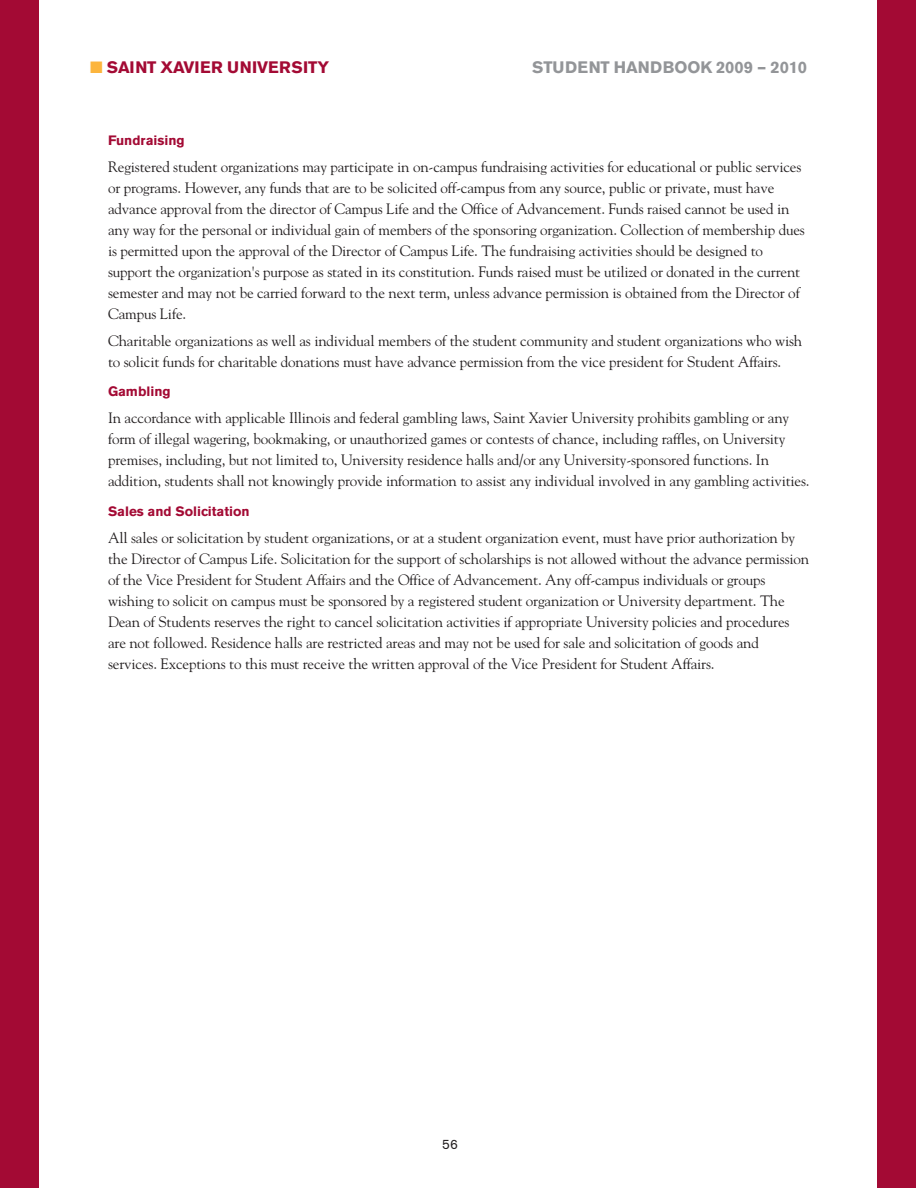
<style>
.page{position:relative;width:918px;height:1188px;background:#fff}
.page>*{position:absolute;margin:0;border:0;box-sizing:border-box;transform-origin:0 0}
.t1{font:700 16.5px "Akzidenz Grotesk BE";letter-spacing:-.01em;color:#939598}
.t2{font:700 16.5px "Akzidenz Grotesk BE";letter-spacing:-.01em;color:#a30a34}
.t3{font:15px/21px "Goudy";letter-spacing:-.01em;color:#231f20}
.t4{font:700 13.5px "Akzidenz Grotesk BE";color:#a30a34}
.t5{font:13.5px "Akzidenz Grotesk BE";color:#231f20}
.s1{color:#fcb53d}
</style>
<div class="page">
<div style="left:0;top:0;width:39px;height:1188px;background:#a30a34"></div>
<div style="left:878px;top:0;width:38px;height:1188px;background:#a30a34"></div>
<p class="t2" style="left:90px;top:62px;width:240px"><span class="s1">■</span> SAINT XAVIER UNIVERSITY</p>
<p class="t1" style="left:532px;top:62px;width:276px">STUDENT HANDBOOK 2009 – 2010</p>
<p class="t4" style="left:108px;top:135px;width:78px">Fundraising</p>
<p class="t3" style="left:108px;top:157px;width:698px">Registered student organizations may participate in on-campus fundraising activities for educational or public services or programs. However, any funds that are to be solicited off-campus from any source, public or private, must have advance approval from the director of Campus Life and the Office of Advancement. Funds raised cannot be used in any way for the personal or individual gain of members of the sponsoring organization. Collection of membership dues is permitted upon the approval of the Director of Campus Life. The fundraising activities should be designed to support the organization's purpose as stated in its constitution. Funds raised must be utilized or donated in the current semester and may not be carried forward to the next term, unless advance permission is obtained from the Director of Campus Life.</p>
<p class="t3" style="left:108px;top:331px;width:696px">Charitable organizations as well as individual members of the student community and student organizations who wish to solicit funds for charitable donations must have advance permission from the vice president for Student Affairs.</p>
<p class="t4" style="left:108px;top:387px;width:64px">Gambling</p>
<p class="t3" style="left:108px;top:409px;width:703px">In accordance with applicable Illinois and federal gambling laws, Saint Xavier University prohibits gambling or any form of illegal wagering, bookmaking, or unauthorized games or contests of chance, including raffles, on University premises, including, but not limited to, University residence halls and/or any University-sponsored functions. In addition, students shall not knowingly provide information to assist any individual involved in any gambling activities.</p>
<p class="t4" style="left:108px;top:507px;width:143px">Sales and Solicitation</p>
<p class="t3" style="left:108px;top:529px;width:703px">All sales or solicitation by student organizations, or at a student organization event, must have prior authorization by the Director of Campus Life. Solicitation for the support of scholarships is not allowed without the advance permission of the Vice President for Student Affairs and the Office of Advancement. Any off-campus individuals or groups wishing to solicit on campus must be sponsored by a registered student organization or University department. The Dean of Students reserves the right to cancel solicitation activities if appropriate University policies and procedures are not followed. Residence halls are restricted areas and may not be used for sale and solicitation of goods and services. Exceptions to this must receive the written approval of the Vice President for Student Affairs.</p>
<p class="t5" style="left:442px;top:1140px;width:18px">56</p>
</div>
